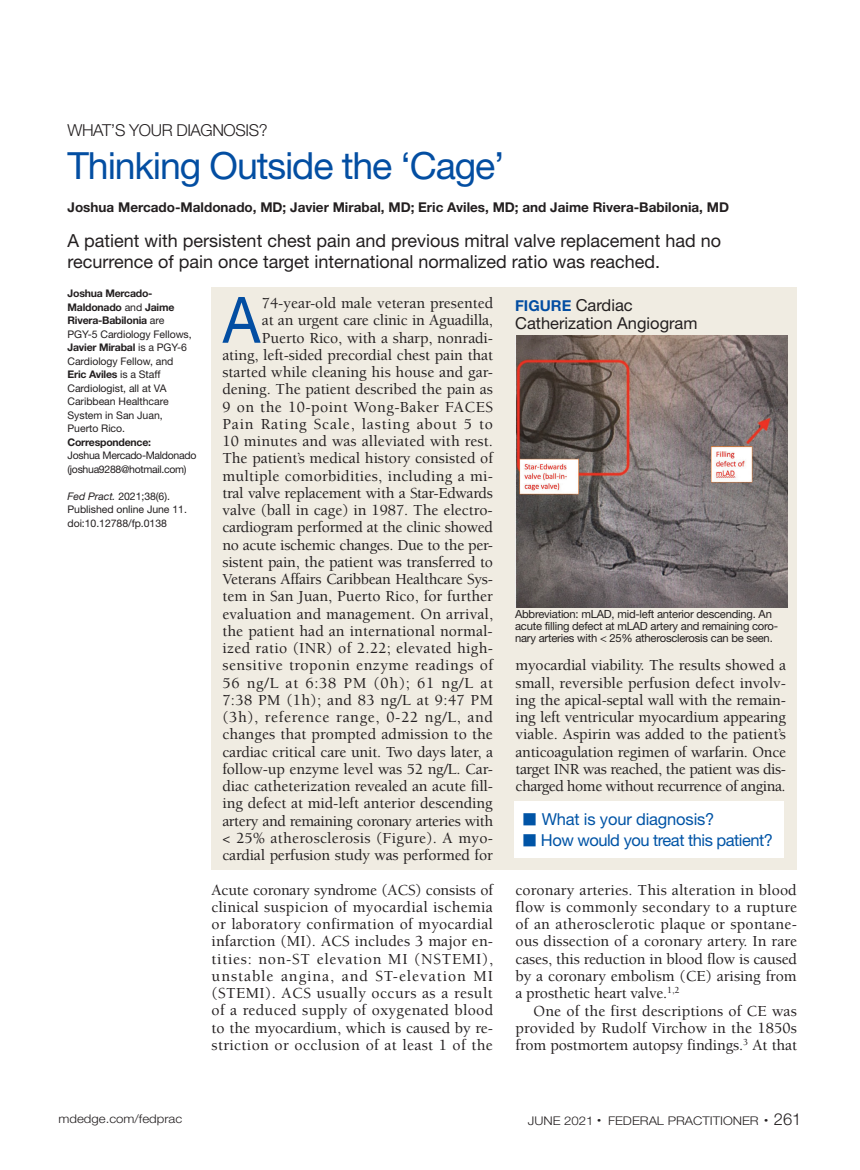
<style>
.page{position:relative;width:860px;height:1170px;background:#fff}
.page>*{position:absolute;margin:0;border:0;box-sizing:border-box;transform-origin:0 0}
.t1{font:64.05px "Helvetica Neue LT Std";color:#034ea2;scale:.9 1}
.t2{font:37.5px "Helvetica Neue LT Std";letter-spacing:-.03em;color:#034ea2}
.t3{font:18px/21px "Helvetica Neue LT Std";color:#231f20}
.t4{font:16.5px/18px "Helvetica Neue LT Std";color:#231f20}
.t5{font:16.5px "Helvetica Neue LT Std";letter-spacing:-.03em;color:#0054a6}
.t6{font:16.5px "Helvetica Neue LT Std";letter-spacing:-.01em;color:#0054a6}
.t7{font:300 16.5px "Helvetica Neue LT Std";letter-spacing:-.025em;color:#231f20}
.t8{font:500 15.75px/17.2px "Berkeley Std";letter-spacing:-.005em;color:#231f20;text-align:justify}
.t9{font:700 13.5px "Helvetica Neue LT Std";color:#231f20}
.t10{font:300 12px "Helvetica Neue LT Std";color:#231f20;scale:1.1 1}
.t11{font:11.25px/12px "Helvetica Neue LT Std";letter-spacing:-.02em;color:#231f20}
.t12{font:10.5px/13.5px "Helvetica Neue LT Std";letter-spacing:-.005em;color:#231f20}
.t13{font:10.5px/13.5px "Helvetica Neue LT Std";letter-spacing:-.03em;color:#231f20}
.t14{font:700 10.5px "Helvetica Neue LT Std";letter-spacing:-.02em;color:#231f20}
.s1{font-weight:700}
.s2{font-style:italic}
.s3{font-weight:700;font-size:15px;color:#034ea2}
.s4{font-size:16.5px}
</style>
<div class="page">
<div style="left:212px;top:288px;width:584px;height:582px;background:#f0ece2"></div>
<div style="left:514px;top:802px;width:270px;height:56px;background:#fff"></div>
<img style="left:515px;top:335px;width:272px;height:272px">
<p class="t7" style="left:68px;top:120px;width:201px">WHAT’S YOUR DIAGNOSIS?</p>
<h2 class="t2" style="left:68px;top:144px;width:438px">Thinking Outside the ‘Cage’</h2>
<p class="t9" style="left:68px;top:199px;width:663px">Joshua Mercado-Maldonado, MD; Javier Mirabal, MD; Eric Aviles, MD; and Jaime Rivera-Babilonia, MD</p>
<p class="t3" style="left:68px;top:230px;width:655px">A patient with persistent chest pain and previous mitral valve replacement had no recurrence of pain once target international normalized ratio was reached.</p>
<h1 class="t1" style="left:223px;top:282px;width:43px">A</h1>
<p class="t12" style="left:68px;top:287px;width:126px"><span class="s1">Joshua Mercado-<br>Maldonado</span> and <span class="s1">Jaime<br>Rivera-Babilonia</span> are<br>PGY-5 Cardiology Fellows,<br><span class="s1">Javier Mirabal</span> is a PGY-6<br>Cardiology Fellow, and<br><span class="s1">Eric Aviles</span> is a Staff<br>Cardiologist, all at VA<br>Caribbean Healthcare<br>System in San Juan,<br>Puerto Rico.</p>
<p class="t14" style="left:68px;top:436px;width:85px">Correspondence:</p>
<p class="t13" style="left:68px;top:449px;width:130px">Joshua Mercado-Maldonado (joshua9288@hotmail.com)</p>
<p class="t12" style="left:68px;top:489px;width:121px"><span class="s2">Fed Pract.</span> 2021;38(6).<br>Published online June 11. doi:10.12788/fp.0138</p>
<p class="t8" style="left:222px;top:295px;width:272px;text-align:right">74-year-old male veteran presented<br>at an urgent care clinic in Aguadilla, Puerto Rico, with a sharp, nonradi&shy;ating, left-sided precordial chest pain that started while cleaning his house and gar&shy;dening. The patient described the pain as 9 on the 10-point Wong-Baker FACES Pain Rating Scale, lasting about 5 to 10 minutes and was alleviated with rest.<br>The patient’s medical history consisted of multiple comorbidities, including a mi&shy;tral valve replacement with a Star-Edwards valve (ball in cage) in 1987. The electro&shy;cardiogram performed at the clinic showed no acute ischemic changes. Due to the per&shy;sistent pain, the patient was transferred to Veterans Affairs Caribbean Healthcare Sys&shy;tem in San Juan, Puerto Rico, for further evaluation and management. On arrival, the patient had an international normal&shy;ized ratio (INR) of 2.22; elevated high&shy;sensitive troponin enzyme readings of 56 ng/L at 6:38 PM (0h); 61 ng/L at 7:38 PM (1h); and 83 ng/L at 9:47 PM (3h), reference range, 0-22 ng/L, and changes that prompted admission to the cardiac critical care unit. Two days later, a follow-up enzyme level was 52 ng/L. Car&shy;diac catheterization revealed an acute fill&shy;ing defect at mid-left anterior descending artery and remaining coronary arteries with &lt; 25% atherosclerosis (Figure). A myo&shy;cardial perfusion study was performed for</p>
<p class="t4" style="left:515px;top:295px;width:184px"><span class="s3">FIGURE</span> Cardiac<br>Catherization Angiogram</p>
<p class="t11" style="left:515px;top:608px;width:264px">Abbreviation: mLAD, mid-left anterior descending. An acute filling defect at mLAD artery and remaining coro&shy;nary arteries with &lt; 25% atherosclerosis can be seen.</p>
<p class="t8" style="left:515px;top:657px;width:272px">myocardial viability. The results showed a small, reversible perfusion defect involv&shy;ing the apical-septal wall with the remain&shy;ing left ventricular myocardium appearing viable. Aspirin was added to the patient’s anticoagulation regimen of warfarin. Once target INR was reached, the patient was dis&shy;charged home without recurrence of angina.</p>
<p class="t6" style="left:521px;top:810px;width:194px">■ What is your diagnosis?</p>
<p class="t5" style="left:521px;top:831px;width:253px">■ How would you treat this patient?</p>
<p class="t8" style="left:212px;top:881px;width:283px">Acute coronary syndrome (ACS) consists of clinical suspicion of myocardial ischemia or laboratory confirmation of myocardial infarction (MI). ACS includes 3 major en&shy;tities: non-ST elevation MI (NSTEMI), unstable angina, and ST-elevation MI (STEMI). ACS usually occurs as a result of a reduced supply of oxygenated blood to the myocardium, which is caused by re&shy;striction or occlusion of at least 1 of the</p>
<p class="t8" style="left:515px;top:881px;width:283px">coronary arteries. This alteration in blood flow is commonly secondary to a rupture of an atherosclerotic plaque or spontane&shy;ous dissection of a coronary artery. In rare cases, this reduction in blood flow is caused by a coronary embolism (CE) arising from a prosthetic heart valve.<sup>1,2</sup></p>
<p class="t8" style="left:515px;top:1002px;width:283px;text-indent:18px">One of the first descriptions of CE was provided by Rudolf Virchow in the 1850s from postmortem autopsy findings.<sup>3</sup> At that</p>
<p class="t10" style="left:58px;top:1111px;width:114px">mdedge.com/fedprac</p>
<p class="t10" style="left:528px;top:1113px;width:250px">JUNE 2021 <sup>•</sup> FEDERAL PRACTITIONER <sup>•</sup> <span class="s4">261</span></p>
</div>
